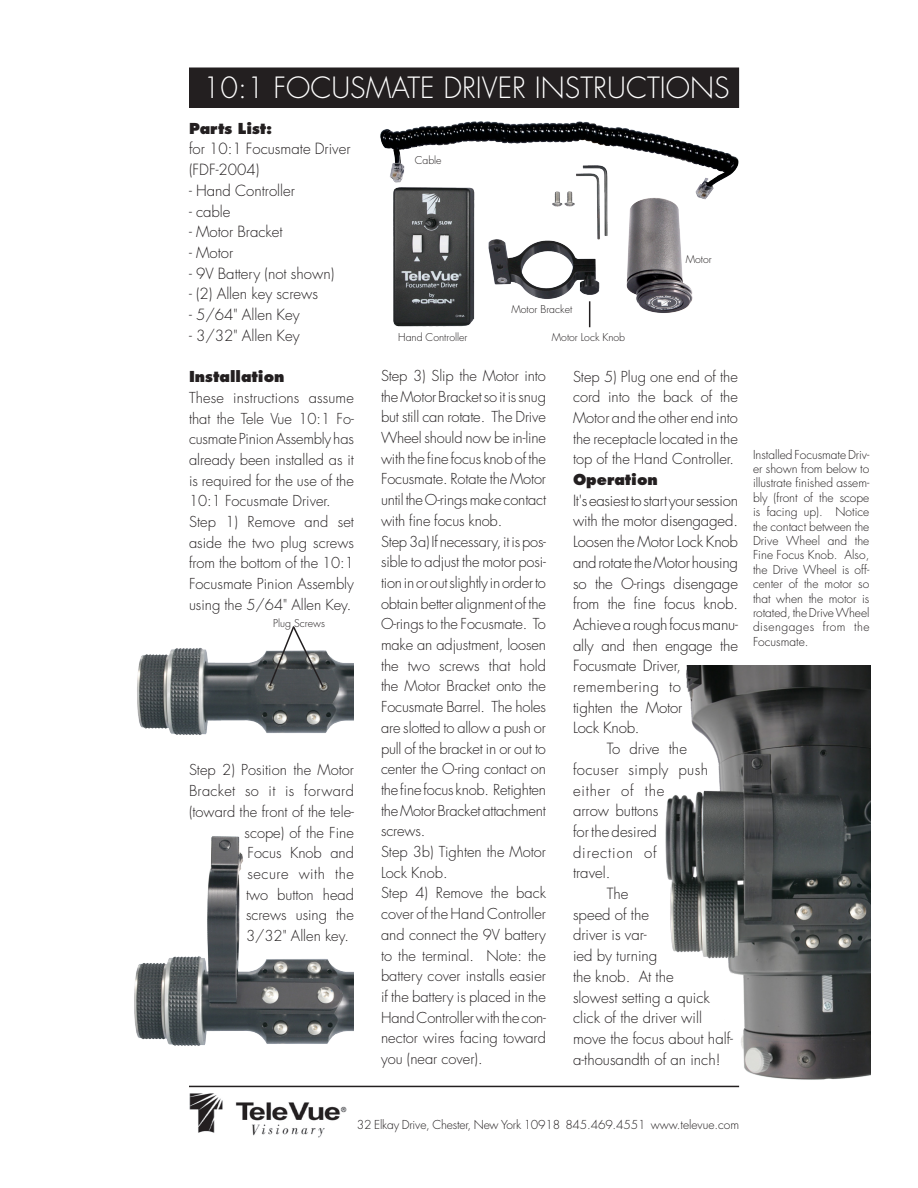
<style>
.page{position:relative;width:918px;height:1188px;background:#fff}
.page>*{position:absolute;margin:0;border:0;box-sizing:border-box;transform-origin:0 0}
.TITLEBAR{font:300 28.5px "Futura";color:#fff}
.BODYCOPY{font:300 15px/20.7px "Futura";color:#231f20}
.BODYCOPY-2{font:300 14.7px/20.7px "Futura";color:#231f20;text-align:justify}
.SUBHEAD{font:800 14.7px "Futura";color:#231f20}
.BODYCOPY-3{font:300 14.7px "Futura";letter-spacing:.02em;color:#231f20}
.BODYCOPY-4{font:300 14.7px "Futura";letter-spacing:.035em;color:#231f20}
.BODYCOPY-5{font:300 12px/14.4px "Futura";letter-spacing:-.005em;color:#231f20;text-align:justify}
.BODYCOPY-6{font:300 10.5px "Futura";color:#231f20}
</style>
<div class="page">
<div style="left:190px;top:68px;width:548px;height:39px;background:#231f20"></div>
<div style="left:189px;top:68px;width:550px;height:40px;border:2px solid #231f20"></div>
<img style="left:189px;top:1094px;width:157px;height:43px">
<hr style="left:189px;top:1086px;width:550px;height:1px;background:#231f20">
<img style="left:380px;top:121px;width:359px;height:207px">
<svg style="left:589px;top:301px;width:1px;height:26px"></svg>
<img style="left:137px;top:647px;width:216px;height:88px">
<svg style="left:268px;top:626px;width:57px;height:63px"></svg>
<img style="left:134px;top:836px;width:219px;height:210px">
<img style="left:665px;top:665px;width:205px;height:415px">
<p class="TITLEBAR" style="left:203px;top:69px;width:528px">10:1 FOCUSMATE DRIVER INSTRUCTIONS</p>
<p class="SUBHEAD" style="left:189px;top:119px;width:85px">Parts List:</p>
<p class="BODYCOPY" style="left:189px;top:139px;width:163px">for 10:1 Focusmate Driver</p>
<p class="BODYCOPY" style="left:189px;top:160px;width:72px">(FDF-2004)</p>
<p class="BODYCOPY" style="left:189px;top:180px;width:108px">- Hand Controller</p>
<p class="BODYCOPY" style="left:189px;top:201px;width:43px">- cable</p>
<p class="BODYCOPY" style="left:189px;top:222px;width:95px">- Motor Bracket</p>
<p class="BODYCOPY" style="left:189px;top:242px;width:46px">- Motor</p>
<p class="BODYCOPY" style="left:189px;top:263px;width:147px">- 9V Battery (not shown)</p>
<p class="BODYCOPY" style="left:189px;top:284px;width:131px">- (2) Allen key screws</p>
<p class="BODYCOPY" style="left:189px;top:304px;width:112px">- 5/64" Allen Key</p>
<p class="BODYCOPY" style="left:189px;top:325px;width:112px">- 3/32" Allen Key</p>
<p class="SUBHEAD" style="left:189px;top:368px;width:97px">Installation</p>
<p class="BODYCOPY-2" style="left:189px;top:387px;width:167px">These instructions assume that the Tele Vue 10:1 Fo&shy;cusmate Pinion Assembly has already been installed as it is required for the use of the 10:1 Focusmate Driver.</p>
<p class="BODYCOPY-2" style="left:189px;top:512px;width:167px">Step 1) Remove and set aside the two plug screws from the bottom of the 10:1<br>Focusmate Pinion Assembly using the 5/64" Allen Key.</p>
<p class="BODYCOPY-6" style="left:415px;top:153px;width:28px">Cable</p>
<p class="BODYCOPY-6" style="left:686px;top:252px;width:28px">Motor</p>
<p class="BODYCOPY-6" style="left:512px;top:302px;width:62px">Motor Bracket</p>
<p class="BODYCOPY-6" style="left:398px;top:330px;width:71px">Hand Controller</p>
<p class="BODYCOPY-6" style="left:552px;top:330px;width:75px">Motor Lock Knob</p>
<p class="BODYCOPY-2" style="left:573px;top:366px;width:167px">Step 5) Plug one end of the cord into the back of the Motor and the other end into the receptacle located in the top of the Hand Controller.</p>
<p class="SUBHEAD" style="left:573px;top:470px;width:86px">Operation</p>
<p class="BODYCOPY" style="left:573px;top:490px;width:167px">It's easiest to start your session with the motor disengaged.<br>Loosen the Motor Lock Knob and rotate the Motor housing so the O-rings disengage from the fine focus knob.<br>Achieve a rough focus manu&shy;ally and then engage the<br>Focusmate Driver, remembering to<br>tighten the Motor<br>Lock Knob.</p>
<p class="BODYCOPY" style="left:573px;top:738px;width:137px;text-indent:34px">To drive the focuser simply push either of the<br>arrow buttons<br>for the desired direction of<br>travel.</p>
<p class="BODYCOPY" style="left:573px;top:883px;width:162px;text-indent:34px">The<br>speed of the<br>driver is var-<br>ied by turning<br>the knob. At the<br>slowest setting a quick click of the driver will move the focus about half&shy;a-thousandth of an inch!</p>
<p class="BODYCOPY-2" style="left:381px;top:365px;width:167px">Step 3) Slip the Motor into the Motor Bracket so it is snug but still can rotate. The Drive Wheel should now be in-line with the fine focus knob of the Focusmate. Rotate the Motor until the O-rings make contact with fine focus knob.</p>
<p class="BODYCOPY-2" style="left:381px;top:531px;width:167px">Step 3a) If necessary, it is pos&shy;sible to adjust the motor posi&shy;tion in or out slightly in order to obtain better alignment of the O-rings to the Focusmate. To make an adjustment, loosen the two screws that hold the Motor Bracket onto the Focusmate Barrel. The holes are slotted to allow a push or pull of the bracket in or out to center the O-ring contact on the fine focus knob. Retighten the Motor Bracket attachment screws.</p>
<p class="BODYCOPY-2" style="left:381px;top:842px;width:167px">Step 3b) Tighten the Motor<br>Lock Knob.</p>
<p class="BODYCOPY-2" style="left:381px;top:883px;width:167px">Step 4) Remove the back cover of the Hand Controller and connect the 9V battery to the terminal. Note: the battery cover installs easier if the battery is placed in the Hand Controller with the con&shy;nector wires facing toward you (near cover).</p>
<p class="BODYCOPY-6" style="left:273px;top:616px;width:53px">Plug Screws</p>
<p class="BODYCOPY-2" style="left:189px;top:760px;width:167px">Step 2) Position the Motor</p>
<p class="BODYCOPY-3" style="left:189px;top:781px;width:166px">Bracket so it is forward</p>
<p class="BODYCOPY-2" style="left:189px;top:801px;width:167px">(toward the front of the tele-</p>
<p class="BODYCOPY-2" style="left:244px;top:822px;width:111px">scope) of the Fine</p>
<p class="BODYCOPY-2" style="left:248px;top:843px;width:108px">Focus Knob and</p>
<p class="BODYCOPY-4" style="left:248px;top:864px;width:108px">secure with the</p>
<p class="BODYCOPY-2" style="left:246px;top:884px;width:110px">two button head</p>
<p class="BODYCOPY-2" style="left:246px;top:905px;width:109px">screws using the</p>
<p class="BODYCOPY-2" style="left:246px;top:926px;width:104px">3/32" Allen key.</p>
<p class="BODYCOPY-5" style="left:753px;top:447px;width:118px">Installed Focusmate Driv&shy;er shown from below to illustrate finished assem&shy;bly (front of the scope is facing up). Notice the contact between the Drive Wheel and the Fine Focus Knob. Also, the Drive Wheel is off&shy;center of the motor so that when the motor is rotated, the Drive Wheel disengages from the Focusmate.</p>
<p class="BODYCOPY-5" style="left:357px;top:1117px;width:384px">32 Elkay Drive, Chester, New York 10918 845.469.4551 www.televue.com</p>
</div>
